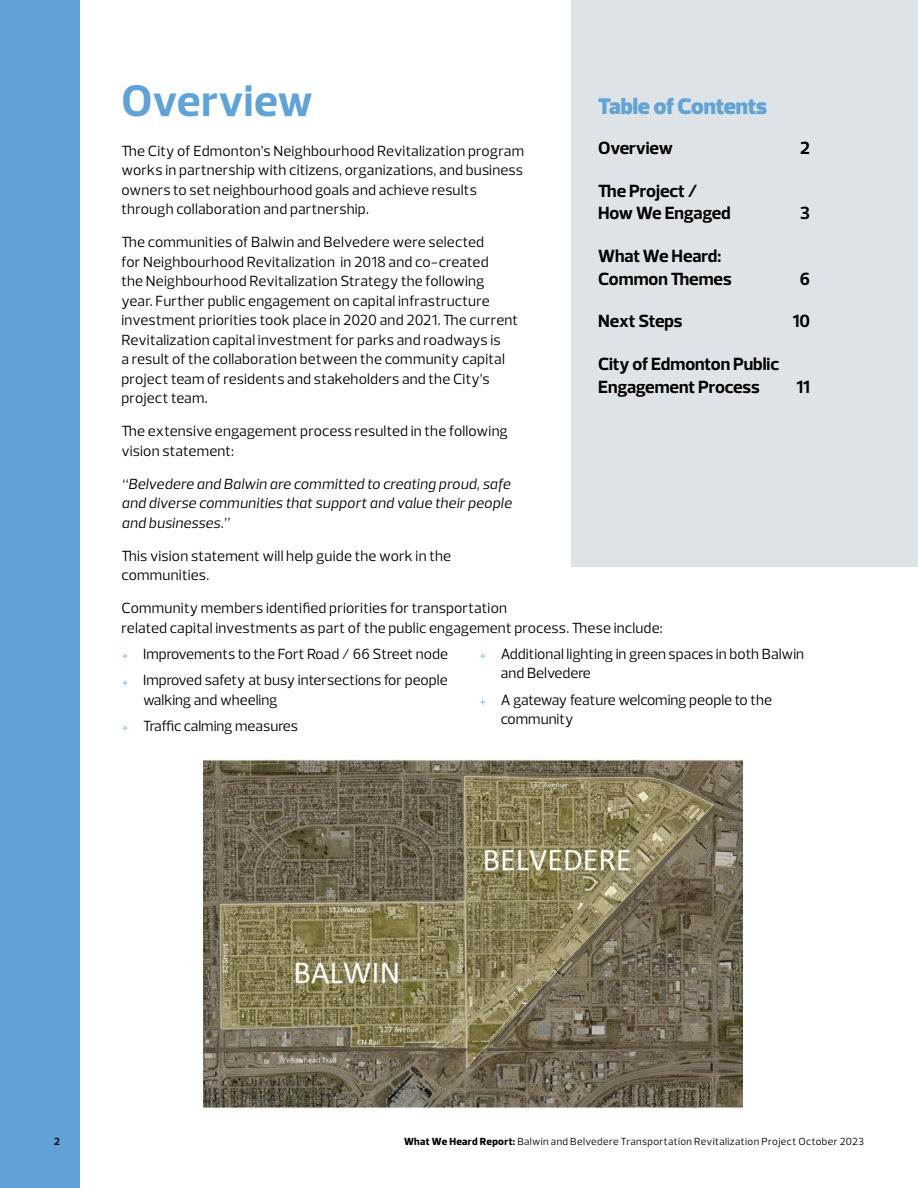
<style>
.page{position:relative;width:918px;height:1188px;background:#fff}
.page>*{position:absolute;margin:0;border:0;box-sizing:border-box;transform-origin:0 0}
.t1{font:700 45px "Prelo";letter-spacing:.005em;color:#61a2d7}
.t2{font:900 22.95px "Prelo";letter-spacing:-.01em;color:#61a2d7}
.t3{font:700 18px/22.5px "Prelo";letter-spacing:-.01em;color:#000}
.t4{font:15px/19.5px "Prelo";letter-spacing:.01em;color:#000}
.t5{font:italic 15px/19.5px "Prelo";letter-spacing:.01em;color:#000;text-align:justify}
.t6{font:10.5px "Prelo";letter-spacing:.035em;color:#000}
.t7{font:700 10.5px "Prelo";color:#000}
.s1{font-weight:300;color:#61a2d7}
.s2{font-weight:800}
</style>
<div class="page">
<div style="left:0;top:0;width:80px;height:1188px;background:#61a1d9"></div>
<div style="left:572px;top:0;width:346px;height:566px;background:#dde3e6"></div>
<img style="left:204px;top:760px;width:539px;height:349px">
<h1 class="t1" style="left:122px;top:73px;width:193px">Overview</h1>
<p class="t4" style="left:122px;top:141px;width:404px">The City of Edmonton’s Neighbourhood Revitalization program works in partnership with citizens, organizations, and business owners to set neighbourhood goals and achieve results through collaboration and partnership.</p>
<p class="t4" style="left:122px;top:232px;width:398px">The communities of Balwin and Belvedere were selected<br>for Neighbourhood Revitalization in 2018 and co-created<br>the Neighbourhood Revitalization Strategy the following year. Further public engagement on capital infrastructure investment priorities took place in 2020 and 2021. The current Revitalization capital investment for parks and roadways is<br>a result of the collaboration between the community capital project team of residents and stakeholders and the City’s project team.</p>
<p class="t4" style="left:122px;top:421px;width:388px">The extensive engagement process resulted in the following vision statement:</p>
<p class="t5" style="left:122px;top:474px;width:392px">“Belvedere and Balwin are committed to creating proud, safe and diverse communities that support and value their people and businesses.”</p>
<p class="t4" style="left:122px;top:546px;width:331px">This vision statement will help guide the work in the communities.</p>
<p class="t4" style="left:122px;top:598px;width:543px">Community members identified priorities for transportation<br>related capital investments as part of the public engagement process. These include:</p>
<p class="t4" style="left:122px;top:641px;width:328px;line-height:26.2px"><span class="s1">+</span> Improvements to the Fort Road / 66 Street node <span class="s1">+</span> Improved safety at busy intersections for people</p>
<p class="t4" style="left:122px;top:687px;width:178px;line-height:26.2px;text-align:center">walking and wheeling<br><span class="s1">+</span> Traffic calming measures</p>
<h2 class="t2" style="left:598px;top:93px;width:171px">Table of Contents</h2>
<p class="t3" style="left:598px;top:137px;width:76px">Overview</p>
<p class="t3" style="left:800px;top:137px;width:11px">2</p>
<p class="t3" style="left:598px;top:180px;width:134px">The Project /<br>How We Engaged</p>
<p class="t3" style="left:800px;top:202px;width:12px">3</p>
<p class="t3" style="left:598px;top:245px;width:135px">What We Heard:<br>Common Themes</p>
<p class="t3" style="left:800px;top:267px;width:12px">6</p>
<p class="t3" style="left:598px;top:310px;width:86px">Next Steps</p>
<p class="t3" style="left:793px;top:310px;width:19px">10</p>
<p class="t3" style="left:598px;top:353px;width:182px">City of Edmonton Public<br>Engagement Process</p>
<p class="t3" style="left:797px;top:375px;width:15px">11</p>
<p class="t4" style="left:501px;top:644px;width:305px;text-indent:-22px"><span class="s1">+</span> Additional lighting in green spaces in both Balwin and Belvedere</p>
<p class="t4" style="left:501px;top:690px;width:273px;text-indent:-22px"><span class="s1">+</span> A gateway feature welcoming people to the community</p>
<p class="t7" style="left:54px;top:1135px;width:7px">2</p>
<p class="t6" style="left:404px;top:1135px;width:462px"><span class="s2">What We Heard Report:</span> Balwin and Belvedere Transportation Revitalization Project October 2023</p>
</div>
